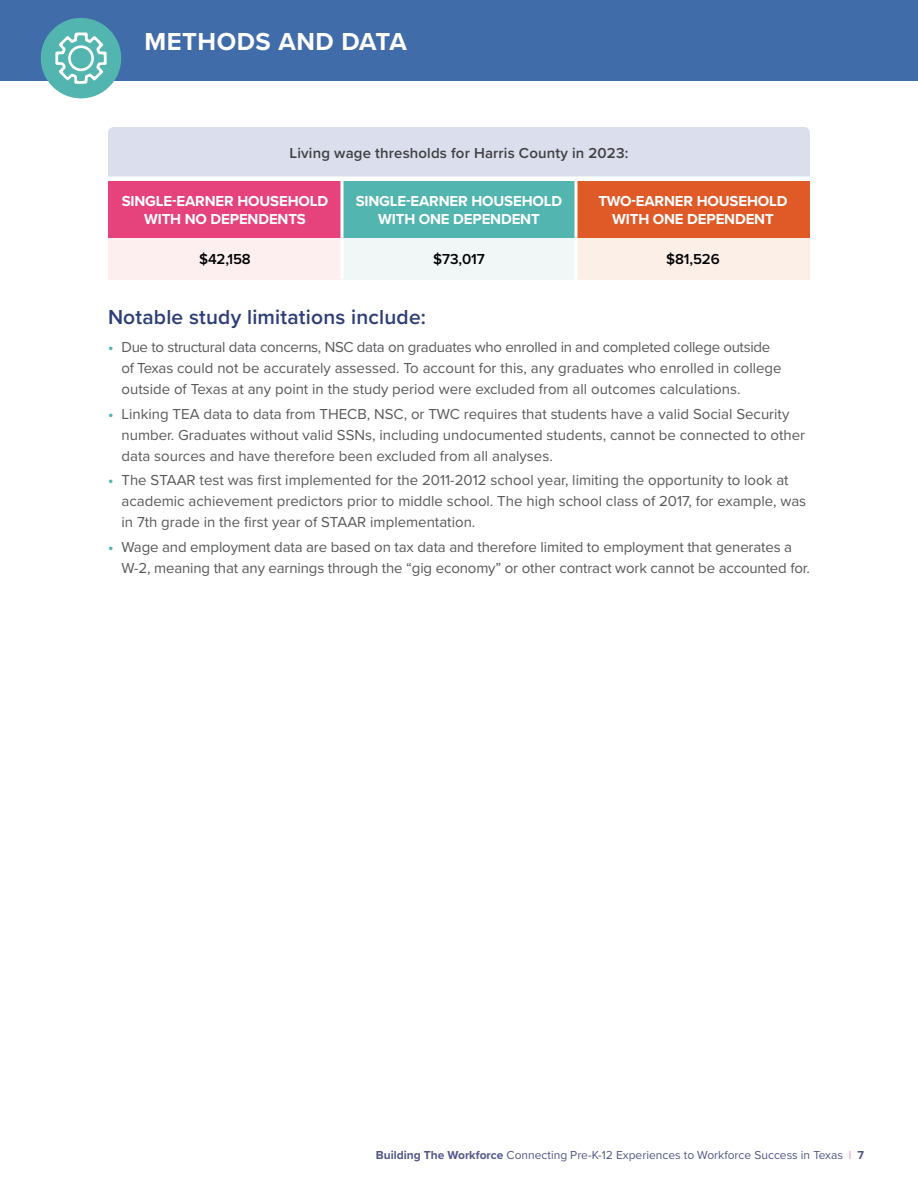
<style>
.page{position:relative;width:918px;height:1188px;background:#fff}
.page>*{position:absolute;margin:0;border:0;box-sizing:border-box;transform-origin:0 0}
.t1{font:700 25.5px "Proxima Nova";letter-spacing:.02em;color:#fff}
.t2{font:600 21px "Proxima Nova";letter-spacing:.01em;color:#2d3d78}
.t3{font:15px/21px "Proxima Nova";color:#58595b}
.t4{font:700 15px/18px "Proxima Nova";letter-spacing:-.01em;color:#fff;text-align:center}
.t5{font:600 15px "Proxima Nova";letter-spacing:.01em;color:#414042}
.t6{font:600 15px "Proxima Nova";letter-spacing:-.01em;color:#000}
.t7{font:12px "Proxima Nova";color:#525789}
.s1{font-weight:700;color:#53b5b0}
.s2{font-weight:700}
.s3{color:#ea6e90}
</style>
<div class="page">
<div style="left:0;top:0;width:918px;height:81px;background:#406ca9"></div>
<div style="left:41px;top:18px;width:80px;height:80px;background:#53b5b0;border-radius:50%"></div>
<svg style="left:55px;top:32px;width:52px;height:52px"></svg>
<div style="left:108px;top:127px;width:702px;height:49px;background:#dbdfed"></div>
<div style="left:108px;top:181px;width:234px;height:57px;background:#e6427b"></div>
<div style="left:342px;top:181px;width:234px;height:57px;background:#53b5b0"></div>
<div style="left:576px;top:181px;width:234px;height:57px;background:#e05a28"></div>
<div style="left:108px;top:238px;width:234px;height:41px;background:#fdeff0"></div>
<div style="left:342px;top:238px;width:234px;height:41px;background:#f0f7f6"></div>
<div style="left:576px;top:238px;width:234px;height:41px;background:#fcefe7"></div>
<svg style="left:340px;top:181px;width:4px;height:57px"></svg>
<svg style="left:574px;top:181px;width:4px;height:57px"></svg>
<hr style="left:340px;top:238px;width:4px;height:41px;background:#fff">
<hr style="left:574px;top:238px;width:4px;height:41px;background:#fff">
<h1 class="t1" style="left:145px;top:23px;width:264px">METHODS AND DATA</h1>
<p class="t5" style="left:290px;top:141px;width:340px">Living wage thresholds for Harris County in 2023:</p>
<p class="t4" style="left:122px;top:192px;width:208px">SINGLE-EARNER HOUSEHOLD<br>WITH NO DEPENDENTS</p>
<p class="t4" style="left:356px;top:192px;width:208px">SINGLE-EARNER HOUSEHOLD<br>WITH ONE DEPENDENT</p>
<p class="t4" style="left:598px;top:192px;width:191px">TWO-EARNER HOUSEHOLD<br>WITH ONE DEPENDENT</p>
<p class="t6" style="left:199px;top:248px;width:53px">$42,158</p>
<p class="t6" style="left:433px;top:248px;width:53px">$73,017</p>
<p class="t6" style="left:666px;top:248px;width:55px">$81,526</p>
<h2 class="t2" style="left:108px;top:302px;width:320px">Notable study limitations include:</h2>
<p class="t3" style="left:122px;top:336px;width:662px;text-indent:-14px"><span class="s1">•</span> Due to structural data concerns, NSC data on graduates who enrolled in and completed college outside of Texas could not be accurately assessed. To account for this, any graduates who enrolled in college outside of Texas at any point in the study period were excluded from all outcomes calculations.</p>
<p class="t3" style="left:122px;top:402px;width:685px;text-indent:-14px"><span class="s1">•</span> Linking TEA data to data from THECB, NSC, or TWC requires that students have a valid Social Security number. Graduates without valid SSNs, including undocumented students, cannot be connected to other data sources and have therefore been excluded from all analyses.</p>
<p class="t3" style="left:122px;top:469px;width:686px;text-indent:-14px"><span class="s1">•</span> The STAAR test was first implemented for the 2011-2012 school year, limiting the opportunity to look at academic achievement predictors prior to middle school. The high school class of 2017, for example, was in 7th grade in the first year of STAAR implementation.</p>
<p class="t3" style="left:122px;top:535px;width:690px;text-indent:-14px"><span class="s1">•</span> Wage and employment data are based on tax data and therefore limited to employment that generates a<br>W-2, meaning that any earnings through the “gig economy” or other contract work cannot be accounted for.</p>
<p class="t7" style="left:376px;top:1146px;width:490px"><span class="s2">Building The Workforce</span> Connecting Pre-K-12 Experiences to Workforce Success in Texas <span class="s3">|</span> <span class="s2">7</span></p>
</div>
